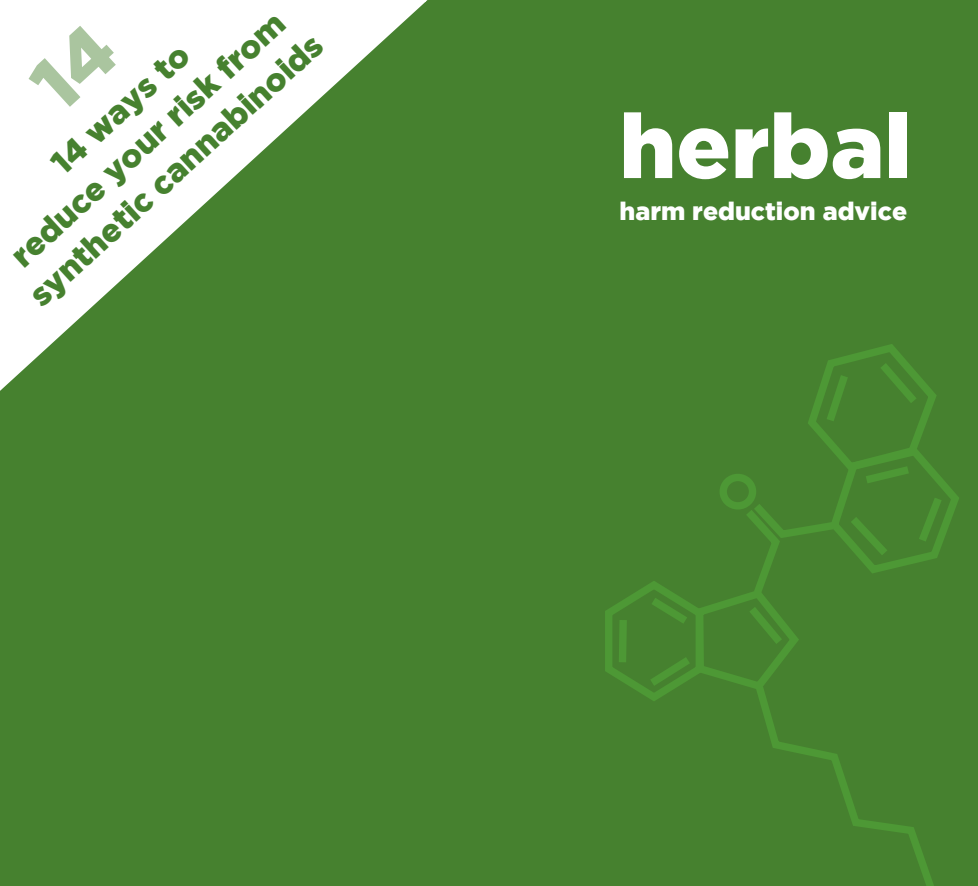
<style>
.page{position:relative;width:978px;height:886px;background:#46812f}
.page>*{position:absolute;margin:0;border:0;box-sizing:border-box;transform-origin:0 0}
.t1{font:900 90px "Gotham";color:#fff}
.t2{font:900 32.5px/41.5px "Gotham";color:#46812f;text-align:center}
.t3{font:900 25px "Gotham";color:#fff}
</style>
<div class="page">
<svg style="left:0;top:0;width:428px;height:391px"></svg>
<svg style="left:605px;top:344px;width:354px;height:357px"></svg>
<svg style="left:750px;top:677px;width:190px;height:209px"></svg>
<div style="left:26px;top:21px;width:95px;height:94px;background:#fff"></div>
<p class="t2" style="left:-34px;top:223px;width:386px;rotate:-42deg">14 ways to<br>reduce your risk from synthetic cannabinoids</p>
<h1 class="t1" style="left:619px;top:112px;width:294px">herbal</h1>
<p class="t3" style="left:619px;top:202px;width:289px">harm reduction advice</p>
</div>
